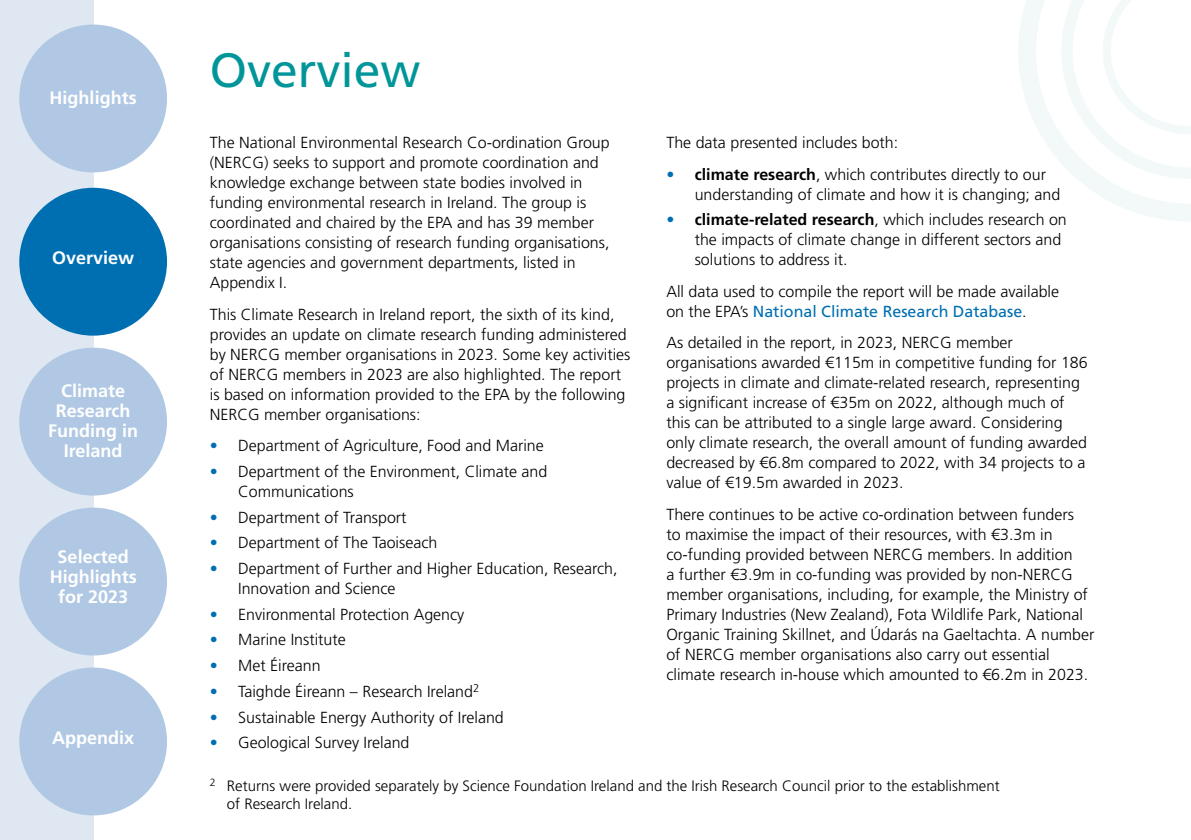
<style>
.page{position:relative;width:1191px;height:840px;background:#fff}
.page>*{position:absolute;margin:0;border:0;box-sizing:border-box;transform-origin:0 0}
.t1{font:48px "Frutiger LT Std";color:#009699}
.t2{font:700 18px/20px "Frutiger LT Std";color:#fff;text-align:center}
.t3{font:300 16px/20px "Frutiger LT Std";color:#000}
.t4{font:300 15px/18px "Frutiger LT Std";color:#000}
.s1{color:#006fb2}
.s2{font-weight:700}
.s3{font-weight:400;color:#006fb2}
</style>
<div class="page">
<svg style="left:1019px;top:0;width:172px;height:221px"></svg>
<div style="left:0;top:0;width:93px;height:839px;background:#dfe7f3"></div>
<div style="left:19px;top:188px;width:148px;height:147px;background:#006fb2;border-radius:50%"></div>
<div style="left:19px;top:347px;width:148px;height:148px;background:#b0c8e3;border-radius:50%"></div>
<div style="left:19px;top:507px;width:148px;height:148px;background:#b0c8e3;border-radius:50%"></div>
<div style="left:19px;top:667px;width:148px;height:148px;background:#b0c8e3;border-radius:50%"></div>
<div style="left:19px;top:25px;width:148px;height:147px;background:#b0c8e3;border-radius:50%"></div>
<p class="t2" style="left:50px;top:87px;width:88px">Highlights</p>
<p class="t2" style="left:52px;top:247px;width:84px">Overview</p>
<p class="t2" style="left:48px;top:381px;width:91px">Climate<br>Research<br>Funding in<br>Ireland</p>
<p class="t2" style="left:50px;top:546px;width:88px">Selected<br>Highlights for 2023</p>
<p class="t2" style="left:52px;top:727px;width:84px">Appendix</p>
<h1 class="t1" style="left:210px;top:42px;width:212px">Overview</h1>
<p class="t3" style="left:210px;top:133px;width:401px">The National Environmental Research Co-ordination Group (NERCG) seeks to support and promote coordination and knowledge exchange between state bodies involved in funding environmental research in Ireland. The group is coordinated and chaired by the EPA and has 39 member organisations consisting of research funding organisations, state agencies and government departments, listed in Appendix I.</p>
<p class="t3" style="left:210px;top:304px;width:422px">This Climate Research in Ireland report, the sixth of its kind, provides an update on climate research funding administered by NERCG member organisations in 2023. Some key activities of NERCG members in 2023 are also highlighted. The report is based on information provided to the EPA by the following NERCG member organisations:</p>
<p class="t3" style="left:210px;top:435px;width:335px"><span class="s1">•</span> Department of Agriculture, Food and Marine</p>
<p class="t3" style="left:238px;top:461px;width:311px;text-indent:-28px"><span class="s1">•</span> Department of the Environment, Climate and<br>Communications</p>
<p class="t3" style="left:210px;top:507px;width:198px"><span class="s1">•</span> Department of Transport</p>
<p class="t3" style="left:210px;top:532px;width:229px"><span class="s1">•</span> Department of The Taoiseach</p>
<p class="t3" style="left:238px;top:558px;width:381px;text-indent:-28px"><span class="s1">•</span> Department of Further and Higher Education, Research,<br>Innovation and Science</p>
<p class="t3" style="left:210px;top:604px;width:256px"><span class="s1">•</span> Environmental Protection Agency</p>
<p class="t3" style="left:210px;top:629px;width:137px"><span class="s1">•</span> Marine Institute</p>
<p class="t3" style="left:210px;top:655px;width:112px"><span class="s1">•</span> Met Éireann</p>
<p class="t3" style="left:210px;top:681px;width:271px"><span class="s1">•</span> Taighde Éireann – Research Ireland<sup>2</sup></p>
<p class="t3" style="left:210px;top:706px;width:295px"><span class="s1">•</span> Sustainable Energy Authority of Ireland</p>
<p class="t3" style="left:210px;top:732px;width:201px"><span class="s1">•</span> Geological Survey Ireland</p>
<p class="t3" style="left:666px;top:133px;width:233px">The data presented includes both:</p>
<p class="t3" style="left:694px;top:164px;width:367px;text-indent:-28px"><span class="s1">•</span> <span class="s2">climate research</span>, which contributes directly to our understanding of climate and how it is changing; and</p>
<p class="t3" style="left:694px;top:210px;width:373px;text-indent:-28px"><span class="s1">•</span> <span class="s2">climate-related research</span>, which includes research on the impacts of climate change in different sectors and solutions to address it.</p>
<p class="t3" style="left:666px;top:281px;width:394px">All data used to compile the report will be made available on the EPA’s <span class="s3">National Climate Research Database</span>.</p>
<p class="t3" style="left:666px;top:332px;width:423px">As detailed in the report, in 2023, NERCG member organisations awarded €115m in competitive funding for 186 projects in climate and climate-related research, representing a significant increase of €35m on 2022, although much of this can be attributed to a single large award. Considering only climate research, the overall amount of funding awarded decreased by €6.8m compared to 2022, with 34 projects to a value of €19.5m awarded in 2023.</p>
<p class="t3" style="left:666px;top:504px;width:429px">There continues to be active co-ordination between funders<br>to maximise the impact of their resources, with €3.3m in co-funding provided between NERCG members. In addition<br>a further €3.9m in co-funding was provided by non-NERCG member organisations, including, for example, the Ministry of Primary Industries (New Zealand), Fota Wildlife Park, National Organic Training Skillnet, and Údarás na Gaeltachta. A number of NERCG member organisations also carry out essential climate research in-house which amounted to €6.2m in 2023.</p>
<p class="t4" style="left:227px;top:776px;width:774px;text-indent:-17px"><sup>2</sup> Returns were provided separately by Science Foundation Ireland and the Irish Research Council prior to the establishment of Research Ireland.</p>
</div>
